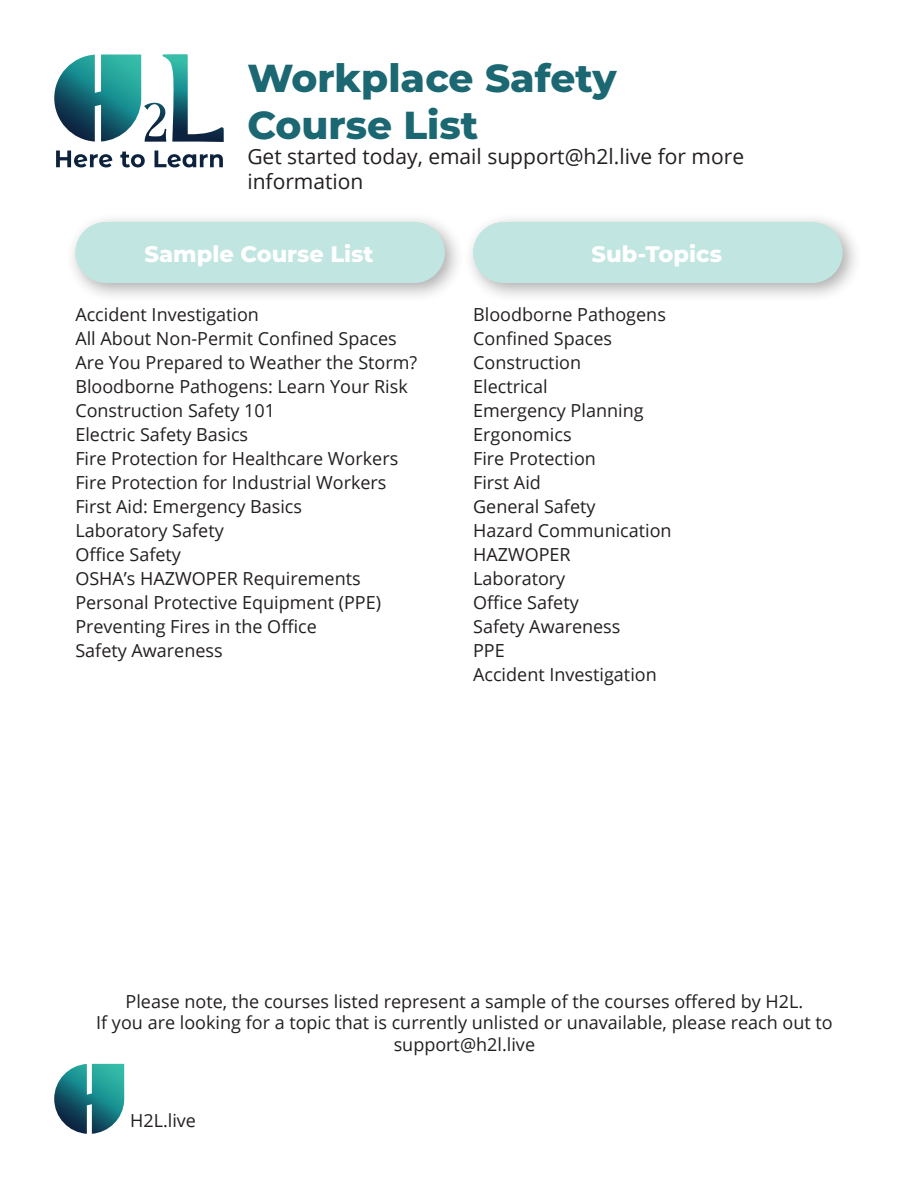
<style>
.page{position:relative;width:918px;height:1188px;background:#fff}
.page>*{position:absolute;margin:0;border:0;box-sizing:border-box;transform-origin:0 0}
.t1{font:800 39px/46.8px "Montserrat";color:#1b6772}
.t2{font:800 22.5px "Montserrat";color:#fff}
.t3{font:21px/25.2px "Open Sans";color:#231f20}
.t4{font:18px/24px "Open Sans";color:#231f20}
</style>
<div class="page">
<svg style="left:54px;top:1064px;width:70px;height:70px"></svg>
<div style="left:65px;top:211px;width:399px;height:92px;background:#231f20;opacity:.37"></div>
<div style="left:75px;top:222px;width:370px;height:61px;background:#c1e5e1;border-radius:31px"></div>
<div style="left:463px;top:211px;width:399px;height:92px;background:#231f20;opacity:.37"></div>
<div style="left:473px;top:222px;width:370px;height:61px;background:#c1e5e1;border-radius:31px"></div>
<svg style="left:54px;top:54px;width:170px;height:88px"></svg>
<svg style="left:56px;top:151px;width:56px;height:16px"></svg>
<svg style="left:120px;top:152px;width:25px;height:15px"></svg>
<svg style="left:155px;top:151px;width:68px;height:16px"></svg>
<h1 class="t1" style="left:247px;top:52px;width:371px">Workplace Safety<br>Course List</h1>
<p class="t3" style="left:247px;top:143px;width:498px">Get started today, email support@h2l.live for more information</p>
<p class="t2" style="left:145px;top:237px;width:231px">Sample Course List</p>
<p class="t2" style="left:592px;top:237px;width:132px">Sub-Topics</p>
<p class="t4" style="left:75px;top:302px;width:343px">Accident Investigation<br>All About Non-Permit Confined Spaces<br>Are You Prepared to Weather the Storm?<br>Bloodborne Pathogens: Learn Your Risk<br>Construction Safety 101<br>Electric Safety Basics<br>Fire Protection for Healthcare Workers<br>Fire Protection for Industrial Workers<br>First Aid: Emergency Basics<br>Laboratory Safety<br>Office Safety<br>OSHA’s HAZWOPER Requirements<br>Personal Protective Equipment (PPE)<br>Preventing Fires in the Office<br>Safety Awareness</p>
<p class="t4" style="left:473px;top:302px;width:200px">Bloodborne Pathogens<br>Confined Spaces<br>Construction<br>Electrical<br>Emergency Planning<br>Ergonomics<br>Fire Protection<br>First Aid<br>General Safety<br>Hazard Communication<br>HAZWOPER<br>Laboratory<br>Office Safety<br>Safety Awareness<br>PPE<br>Accident Investigation</p>
<p class="t4" style="left:96px;top:990px;width:738px;line-height:21.6px;text-align:center">Please note, the courses listed represent a sample of the courses offered by H2L.<br>If you are looking for a topic that is currently unlisted or unavailable, please reach out to support@h2l.live</p>
<p class="t4" style="left:130px;top:1108px;width:67px">H2L.live</p>
</div>
